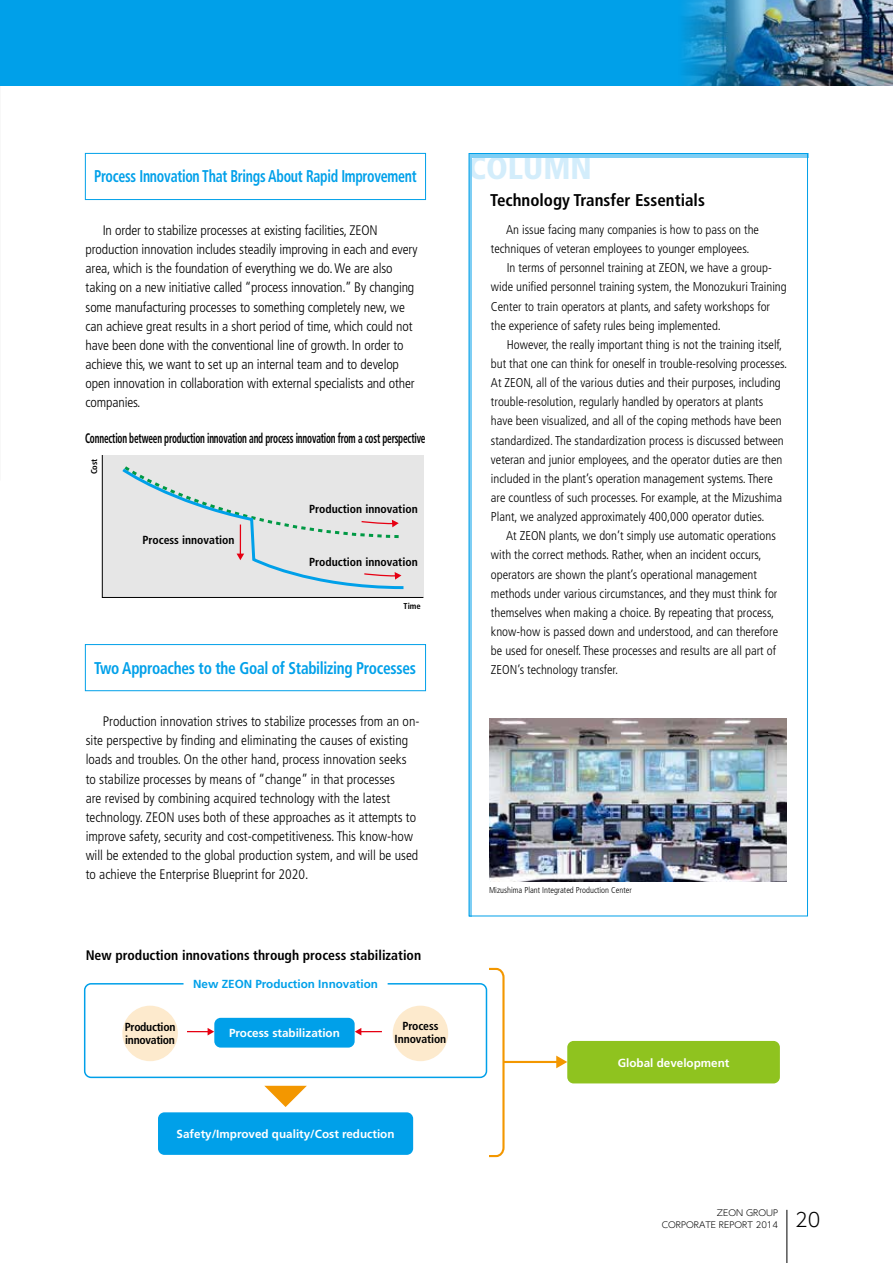
<style>
.page{position:relative;width:893px;height:1263px;background:#fff}
.page>*{position:absolute;margin:0;border:0;box-sizing:border-box;transform-origin:0 0}
.t1{font:900 condensed 31.95px "Frutiger";color:#d3edfb}
.t2{font:300 19.2px "UD Shin Go Pro";color:#000}
.t3{font:700 condensed 16.95px "Frutiger";letter-spacing:-.02em;color:#00a0e9;scale:.82 1}
.t4{font:700 condensed 16.95px "Frutiger";letter-spacing:-.02em;color:#00a0e9;scale:.9 1}
.t5{font:700 condensed 16.95px "Frutiger";color:#000}
.t6{font:300 condensed 13.8px/19.2px "Frutiger";letter-spacing:-.005em;color:#000}
.t7{font:700 condensed 13.8px "Frutiger";letter-spacing:-.015em;color:#000;scale:.67 1}
.t8{font:700 condensed 13.8px "Frutiger";letter-spacing:-.015em;color:#000}
.t9{font:300 condensed 12.75px "Frutiger";color:#000}
.t10{font:700 condensed 11.7px/12.8px "Frutiger";color:#000;text-align:center}
.t11{font:700 11.7px "Frutiger";color:#fff}
.t12{font:700 11.7px "Frutiger";color:#00a0e9}
.t13{font:700 condensed 11.7px/12.8px "Frutiger";letter-spacing:-.025em;color:#000}
.t14{font:300 condensed 8.55px "Frutiger";color:#000}
.t15{font:300 8.55px/11.7px "UD Shin Go Pro";color:#000;text-align:right}
.t16{font:700 condensed 8.55px "Frutiger";color:#000}
</style>
<div class="page">
<hr style="left:787px;top:1210px;width:1px;height:53px;background:#000">
<svg style="left:469px;top:153px;width:339px;height:4px"></svg>
<div style="left:85px;top:153px;width:341px;height:47px;border:1px solid #00a0e9"></div>
<div style="left:85px;top:644px;width:341px;height:47px;border:1px solid #00a0e9"></div>
<div style="left:102px;top:455px;width:322px;height:143px;background:#e6e6e6"></div>
<div style="left:120px;top:465px;width:286px;height:133px;background:#e6e6e6"></div>
<div style="left:122px;top:1006px;width:56px;height:55px;background:#fdeacd;border-radius:50%"></div>
<div style="left:393px;top:1006px;width:55px;height:55px;background:#fdeacd;border-radius:50%"></div>
<div style="left:214px;top:1018px;width:141px;height:29px;background:#00a0e9;border-radius:6px"></div>
<div style="left:84px;top:983px;width:403px;height:95px;border:2px solid #00a0e9;border-radius:6px"></div>
<svg style="left:187px;top:1028px;width:27px;height:7px"></svg>
<svg style="left:355px;top:1028px;width:27px;height:7px"></svg>
<div style="left:158px;top:1112px;width:255px;height:43px;background:#00a0e9;border-radius:6px"></div>
<svg style="left:264px;top:1086px;width:43px;height:21px"></svg>
<div style="left:567px;top:1041px;width:213px;height:42px;background:#8fc31f;border-radius:6px"></div>
<div style="left:184px;top:969px;width:204px;height:30px;background:#fff;border-radius:6px"></div>
<svg style="left:487px;top:967px;width:19px;height:191px"></svg>
<hr style="left:503px;top:1061px;width:55px;height:2px;background:#f39700">
<svg style="left:556px;top:1055px;width:11px;height:13px"></svg>
<img style="left:489px;top:719px;width:298px;height:163px">
<div style="left:0;top:0;width:893px;height:85px;background:#00a0e9"></div>
<img style="left:683px;top:0;width:210px;height:85px">
<h3 class="t3" style="left:94px;top:166px;width:395px">Process Innovation That Brings About Rapid Improvement</h3>
<p class="t6" style="left:86px;top:221px;width:333px;text-indent:17px">In order to stabilize processes at existing facilities, ZEON production innovation includes steadily improving in each and every area, which is the foundation of everything we do. We are also taking on a new initiative called “process innovation.” By changing some manufacturing processes to something completely new, we can achieve great results in a short period of time, which could not have been done with the conventional line of growth. In order to achieve this, we want to set up an internal team and to develop open innovation in collaboration with external specialists and other companies.</p>
<p class="t7" style="left:85px;top:430px;width:510px">Connection between production innovation and process innovation from a cost perspective</p>
<p class="t16" style="left:89px;top:474px;width:17px;rotate:-90deg">Cost</p>
<p class="t10" style="left:142px;top:534px;width:94px">Process innovation</p>
<p class="t10" style="left:309px;top:503px;width:110px">Production innovation</p>
<p class="t10" style="left:309px;top:555px;width:110px">Production innovation</p>
<p class="t16" style="left:404px;top:601px;width:19px">Time</p>
<h3 class="t4" style="left:94px;top:658px;width:359px">Two Approaches to the Goal of Stabilizing Processes</h3>
<p class="t6" style="left:86px;top:712px;width:335px;text-indent:17px">Production innovation strives to stabilize processes from an on&shy;site perspective by finding and eliminating the causes of existing loads and troubles. On the other hand, process innovation seeks to stabilize processes by means of “change” in that processes<br>are revised by combining acquired technology with the latest technology. ZEON uses both of these approaches as it attempts to improve safety, security and cost-competitiveness. This know-how will be extended to the global production system, and will be used to achieve the Enterprise Blueprint for 2020.</p>
<p class="t8" style="left:86px;top:947px;width:337px">New production innovations through process stabilization</p>
<p class="t12" style="left:193px;top:977px;width:186px">New ZEON Production Innovation</p>
<p class="t13" style="left:125px;top:1021px;width:52px">Production innovation</p>
<p class="t10" style="left:395px;top:1019px;width:53px">Process<br>Innovation</p>
<p class="t11" style="left:229px;top:1026px;width:112px">Process stabilization</p>
<h1 class="t1" style="left:468px;top:149px;width:126px">COLUMN</h1>
<h3 class="t5" style="left:490px;top:190px;width:216px">Technology Transfer Essentials</h3>
<p class="t9" style="left:506px;top:222px;width:254px">An issue facing many companies is how to pass on the</p>
<p class="t9" style="left:491px;top:242px;width:260px">techniques of veteran employees to younger employees.</p>
<p class="t9" style="left:507px;top:261px;width:267px">In terms of personnel training at ZEON, we have a group-</p>
<p class="t9" style="left:491px;top:280px;width:297px">wide unified personnel training system, the Monozukuri Training</p>
<p class="t9" style="left:491px;top:299px;width:281px">Center to train operators at plants, and safety workshops for</p>
<p class="t9" style="left:491px;top:318px;width:232px">the experience of safety rules being implemented.</p>
<p class="t9" style="left:507px;top:337px;width:277px">However, the really important thing is not the training itself,</p>
<p class="t9" style="left:491px;top:356px;width:298px">but that one can think for oneself in trouble-resolving processes.</p>
<p class="t9" style="left:491px;top:375px;width:291px">At ZEON, all of the various duties and their purposes, including</p>
<p class="t9" style="left:491px;top:395px;width:274px">trouble-resolution, regularly handled by operators at plants</p>
<p class="t9" style="left:491px;top:414px;width:292px">have been visualized, and all of the coping methods have been</p>
<p class="t9" style="left:491px;top:433px;width:294px">standardized. The standardization process is discussed between</p>
<p class="t9" style="left:491px;top:452px;width:293px">veteran and junior employees, and the operator duties are then</p>
<p class="t9" style="left:491px;top:471px;width:284px">included in the plant’s operation management systems. There</p>
<p class="t9" style="left:491px;top:490px;width:293px">are countless of such processes. For example, at the Mizushima</p>
<p class="t9" style="left:491px;top:509px;width:275px">Plant, we analyzed approximately 400,000 operator duties.</p>
<p class="t9" style="left:506px;top:529px;width:271px">At ZEON plants, we don’t simply use automatic operations</p>
<p class="t9" style="left:491px;top:548px;width:272px">with the correct methods. Rather, when an incident occurs,</p>
<p class="t9" style="left:491px;top:567px;width:268px">operators are shown the plant’s operational management</p>
<p class="t9" style="left:491px;top:586px;width:288px">methods under various circumstances, and they must think for</p>
<p class="t9" style="left:491px;top:605px;width:285px">themselves when making a choice. By repeating that process,</p>
<p class="t9" style="left:491px;top:624px;width:289px">know-how is passed down and understood, and can therefore</p>
<p class="t9" style="left:491px;top:643px;width:287px">be used for oneself. These processes and results are all part of</p>
<p class="t9" style="left:491px;top:662px;width:129px">ZEON’s technology transfer.</p>
<p class="t14" style="left:489px;top:885px;width:144px">Mizushima Plant Integrated Production Center</p>
<p class="t11" style="left:618px;top:1056px;width:113px">Global development</p>
<p class="t11" style="left:177px;top:1127px;width:219px">Safety/Improved quality/Cost reduction</p>
<p class="t15" style="left:662px;top:1207px;width:118px">ZEON GROUP<br>CORPORATE REPORT 2014</p>
<h2 class="t2" style="left:795px;top:1204px;width:27px">20</h2>
</div>
